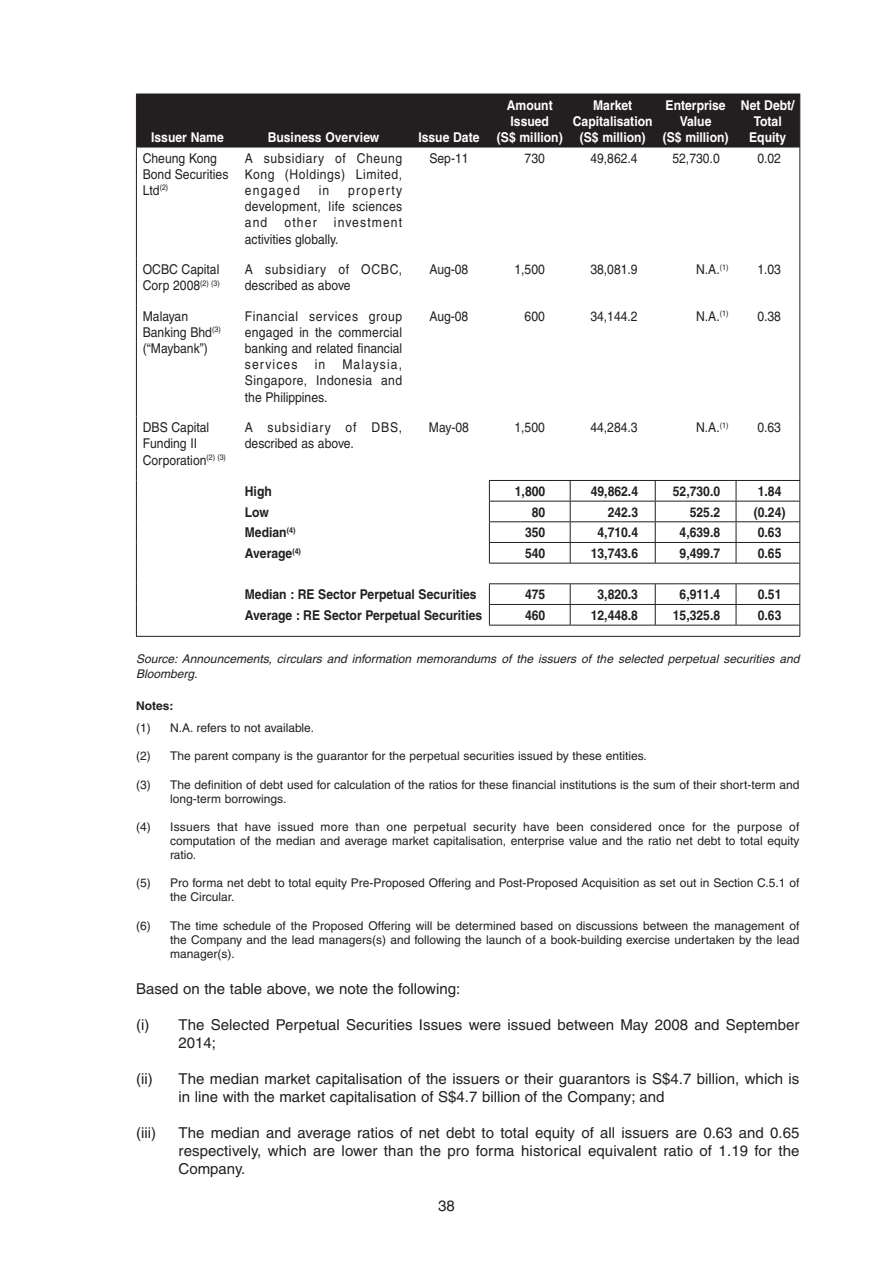
<style>
.page{position:relative;width:893px;height:1263px;background:#fff}
.page>*{position:absolute;margin:0;border:0;box-sizing:border-box;transform-origin:0 0}
.t1{font:15px/18px "Helvetica";color:#231f20}
.t2{font:13.5px/16.2px "Helvetica";color:#231f20;scale:.9 1}
.t3{font:700 13.5px "Helvetica";color:#231f20;scale:.9 1}
.t4{font:700 13.5px/16.2px "Helvetica";color:#fff;text-align:center;scale:.9 1}
.t5{font:13.5px/16.2px "Helvetica";letter-spacing:.035em;color:#231f20;scale:.9 1}
.t6{font:12px/14.1px "Helvetica";color:#231f20}
.t7{font:italic 12px/14.4px "Helvetica";color:#231f20}
.s1{font-weight:700}
</style>
<div class="page">
<div style="left:137px;top:95px;width:662px;height:52px;background:#231f20"></div>
<hr style="left:136px;top:94px;width:1px;height:53px;background:#231f20">
<hr style="left:136px;top:94px;width:664px;height:1px;background:#231f20">
<hr style="left:799px;top:94px;width:1px;height:53px;background:#231f20">
<hr style="left:136px;top:147px;width:664px;height:1px;background:#231f20">
<hr style="left:136px;top:147px;width:1px;height:111px;background:#231f20">
<hr style="left:799px;top:147px;width:1px;height:111px;background:#231f20">
<hr style="left:136px;top:258px;width:1px;height:47px;background:#231f20">
<hr style="left:799px;top:258px;width:1px;height:47px;background:#231f20">
<hr style="left:136px;top:305px;width:1px;height:112px;background:#231f20">
<hr style="left:799px;top:305px;width:1px;height:112px;background:#231f20">
<hr style="left:136px;top:417px;width:1px;height:53px;background:#231f20">
<hr style="left:799px;top:417px;width:1px;height:53px;background:#231f20">
<hr style="left:489px;top:480px;width:311px;height:1px;background:#231f20">
<hr style="left:489px;top:501px;width:311px;height:1px;background:#231f20">
<hr style="left:489px;top:521px;width:311px;height:1px;background:#231f20">
<hr style="left:489px;top:542px;width:311px;height:1px;background:#231f20">
<svg style="left:489px;top:481px;width:1px;height:82px"></svg>
<svg style="left:570px;top:481px;width:1px;height:82px"></svg>
<svg style="left:655px;top:481px;width:1px;height:82px"></svg>
<svg style="left:736px;top:481px;width:1px;height:82px"></svg>
<hr style="left:489px;top:563px;width:311px;height:1px;background:#231f20">
<hr style="left:489px;top:583px;width:311px;height:1px;background:#231f20">
<hr style="left:489px;top:604px;width:311px;height:1px;background:#231f20">
<svg style="left:489px;top:584px;width:1px;height:41px"></svg>
<svg style="left:570px;top:584px;width:1px;height:41px"></svg>
<svg style="left:655px;top:584px;width:1px;height:41px"></svg>
<svg style="left:736px;top:584px;width:1px;height:41px"></svg>
<hr style="left:489px;top:625px;width:311px;height:1px;background:#231f20">
<svg style="left:136px;top:470px;width:1px;height:166px"></svg>
<hr style="left:136px;top:636px;width:664px;height:1px;background:#231f20">
<svg style="left:799px;top:470px;width:1px;height:166px"></svg>
<p class="t4" style="left:151px;top:130px;width:82px">Issuer Name</p>
<p class="t4" style="left:268px;top:130px;width:126px">Business Overview</p>
<p class="t4" style="left:418px;top:130px;width:69px">Issue Date</p>
<p class="t4" style="left:497px;top:98px;width:75px">Amount<br>Issued<br>(S$ million)</p>
<p class="t4" style="left:573px;top:98px;width:90px">Market<br>Capitalisation (S$ million)</p>
<p class="t4" style="left:663px;top:98px;width:75px">Enterprise<br>Value<br>(S$ million)</p>
<p class="t4" style="left:741px;top:98px;width:61px">Net Debt/<br>Total<br>Equity</p>
<p class="t2" style="left:143px;top:151px;width:97px">Cheung Kong<br>Bond Securities<br>Ltd<sup>(2)</sup></p>
<p class="t2" style="left:245px;top:151px;width:176px;text-align:justify">A subsidiary of Cheung Kong (Holdings) Limited, engaged</p>
<p class="t2" style="left:319px;top:183px;width:13px">in</p>
<p class="t2" style="left:245px;top:183px;width:176px;text-align:justify;text-indent:103px">property development, life sciences and</p>
<p class="t2" style="left:245px;top:216px;width:176px;text-indent:89px">investment activities globally.</p>
<p class="t2" style="left:285px;top:216px;width:37px">other</p>
<p class="t2" style="left:429px;top:151px;width:45px">Sep-11</p>
<p class="t2" style="left:525px;top:151px;width:24px">730</p>
<p class="t2" style="left:590px;top:151px;width:54px">49,862.4</p>
<p class="t2" style="left:672px;top:151px;width:54px">52,730.0</p>
<p class="t2" style="left:757px;top:151px;width:28px">0.02</p>
<p class="t2" style="left:143px;top:262px;width:87px">OCBC Capital<br>Corp 2008<sup>(2)</sup> <sup>(3)</sup></p>
<p class="t5" style="left:245px;top:262px;width:176px">A subsidiary of OCBC, described as above</p>
<p class="t2" style="left:430px;top:262px;width:45px">Aug-08</p>
<p class="t2" style="left:514px;top:262px;width:35px">1,500</p>
<p class="t2" style="left:590px;top:262px;width:54px">38,081.9</p>
<p class="t2" style="left:696px;top:262px;width:37px">N.A.<sup>(1)</sup></p>
<p class="t2" style="left:757px;top:262px;width:28px">1.03</p>
<p class="t2" style="left:143px;top:309px;width:88px">Malayan<br>Banking Bhd<sup>(3) </sup>(“Maybank”)</p>
<p class="t2" style="left:245px;top:309px;width:176px;text-align:justify">Financial services group engaged in the commercial banking and related financial services</p>
<p class="t2" style="left:430px;top:309px;width:45px">Aug-08</p>
<p class="t2" style="left:525px;top:309px;width:24px">600</p>
<p class="t2" style="left:590px;top:309px;width:54px">34,144.2</p>
<p class="t2" style="left:696px;top:309px;width:37px">N.A.<sup>(1)</sup></p>
<p class="t2" style="left:757px;top:309px;width:28px">0.38</p>
<p class="t2" style="left:245px;top:358px;width:176px;text-align:justify;text-indent:97px">Malaysia, Singapore, Indonesia and the Philippines.</p>
<p class="t2" style="left:315px;top:358px;width:13px">in</p>
<p class="t2" style="left:143px;top:421px;width:94px">DBS Capital<br>Funding II<br>Corporation<sup>(2)</sup> <sup>(3)</sup></p>
<p class="t2" style="left:245px;top:421px;width:176px">A subsidiary of DBS, described as above.</p>
<p class="t2" style="left:429px;top:421px;width:46px">May-08</p>
<p class="t2" style="left:514px;top:421px;width:35px">1,500</p>
<p class="t2" style="left:590px;top:421px;width:54px">44,284.3</p>
<p class="t2" style="left:696px;top:421px;width:37px">N.A.<sup>(1)</sup></p>
<p class="t2" style="left:757px;top:421px;width:28px">0.63</p>
<p class="t3" style="left:245px;top:486px;width:31px">High</p>
<p class="t3" style="left:515px;top:486px;width:35px">1,800</p>
<p class="t3" style="left:591px;top:486px;width:54px">49,862.4</p>
<p class="t3" style="left:673px;top:486px;width:54px">52,730.0</p>
<p class="t3" style="left:758px;top:486px;width:28px">1.84</p>
<p class="t3" style="left:245px;top:507px;width:28px">Low</p>
<p class="t3" style="left:532px;top:507px;width:17px">80</p>
<p class="t3" style="left:608px;top:507px;width:35px">242.3</p>
<p class="t3" style="left:690px;top:507px;width:35px">525.2</p>
<p class="t3" style="left:754px;top:507px;width:37px">(0.24)</p>
<p class="t3" style="left:245px;top:528px;width:58px">Median<sup>(4)</sup></p>
<p class="t3" style="left:525px;top:528px;width:24px">350</p>
<p class="t3" style="left:597px;top:528px;width:47px">4,710.4</p>
<p class="t3" style="left:679px;top:528px;width:47px">4,639.8</p>
<p class="t3" style="left:758px;top:528px;width:28px">0.63</p>
<p class="t3" style="left:245px;top:548px;width:64px">Average<sup>(4)</sup></p>
<p class="t3" style="left:525px;top:548px;width:24px">540</p>
<p class="t3" style="left:591px;top:548px;width:54px">13,743.6</p>
<p class="t3" style="left:679px;top:548px;width:47px">9,499.7</p>
<p class="t3" style="left:758px;top:548px;width:28px">0.65</p>
<p class="t3" style="left:245px;top:590px;width:259px">Median : RE Sector Perpetual Securities</p>
<p class="t3" style="left:525px;top:590px;width:24px">475</p>
<p class="t3" style="left:597px;top:590px;width:47px">3,820.3</p>
<p class="t3" style="left:679px;top:590px;width:47px">6,911.4</p>
<p class="t3" style="left:758px;top:590px;width:28px">0.51</p>
<p class="t3" style="left:245px;top:610px;width:265px">Average : RE Sector Perpetual Securities</p>
<p class="t3" style="left:525px;top:610px;width:24px">460</p>
<p class="t3" style="left:591px;top:610px;width:54px">12,448.8</p>
<p class="t3" style="left:673px;top:610px;width:54px">15,325.8</p>
<p class="t3" style="left:758px;top:610px;width:28px">0.63</p>
<p class="t7" style="left:136px;top:653px;width:665px">Source: Announcements, circulars and information memorandums of the issuers of the selected perpetual securities and<br>Bloomberg.</p>
<p class="t6" style="left:136px;top:695px;width:180px;line-height:22.6px"><span class="s1">Notes:<br></span>(1) N.A. refers to not available.</p>
<p class="t6" style="left:136px;top:750px;width:512px">(2) The parent company is the guarantor for the perpetual securities issued by these entities.</p>
<p class="t6" style="left:170px;top:779px;width:631px;text-indent:-34px">(3) The definition of debt used for calculation of the ratios for these financial institutions is the sum of their short-term and long-term borrowings.</p>
<p class="t6" style="left:170px;top:821px;width:631px;text-align:justify;text-indent:-34px">(4) Issuers that have issued more than one perpetual security have been considered once for the purpose of computation of the median and average market capitalisation, enterprise value and the ratio net debt to total equity ratio.</p>
<p class="t6" style="left:170px;top:877px;width:631px;text-indent:-34px">(5) Pro forma net debt to total equity Pre-Proposed Offering and Post-Proposed Acquisition as set out in Section C.5.1 of the Circular.</p>
<p class="t6" style="left:170px;top:920px;width:631px;text-align:justify;text-indent:-34px">(6) The time schedule of the Proposed Offering will be determined based on discussions between the management of the Company and the lead managers(s) and following the launch of a book-building exercise undertaken by the lead manager(s).</p>
<p class="t1" style="left:136px;top:981px;width:326px">Based on the table above, we note the following:</p>
<p class="t1" style="left:179px;top:1017px;width:622px;text-indent:-43px">(i) The Selected Perpetual Securities Issues were issued between May 2008 and September<br>2014;</p>
<p class="t1" style="left:136px;top:1071px;width:18px">(ii)</p>
<p class="t1" style="left:179px;top:1071px;width:622px">The median market capitalisation of the issuers or their guarantors is S$4.7 billion, which is in line with the market capitalisation of S$4.7 billion of the Company; and</p>
<p class="t1" style="left:136px;top:1125px;width:22px">(iii)</p>
<p class="t1" style="left:179px;top:1125px;width:622px;text-align:justify">The median and average ratios of net debt to total equity of all issuers are 0.63 and 0.65 respectively, which are lower than the pro forma historical equivalent ratio of 1.19 for the Company.</p>
<p class="t1" style="left:438px;top:1198px;width:18px">38</p>
</div>
